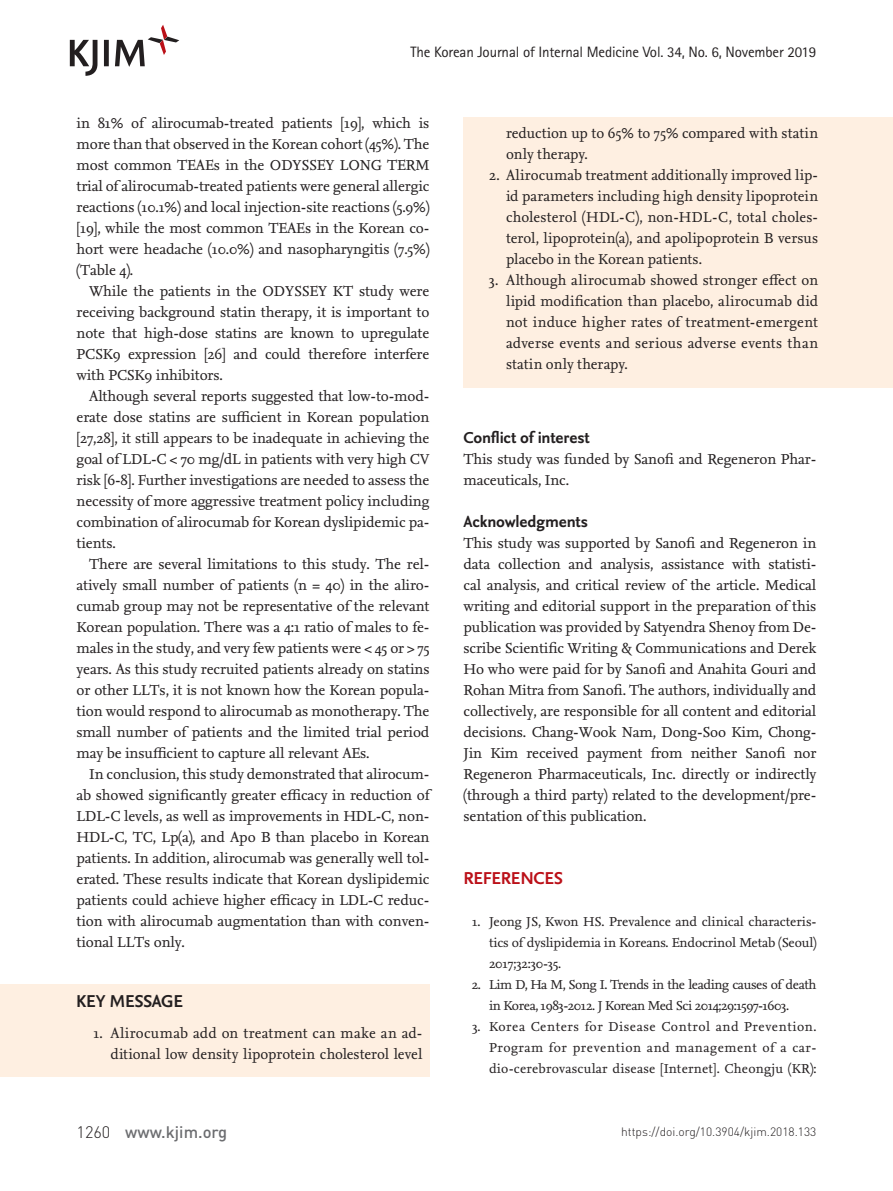
<style>
.page{position:relative;width:893px;height:1191px;background:#fff}
.page>*{position:absolute;margin:0;border:0;box-sizing:border-box;transform-origin:0 0}
.제목1{font:700 18px "Nexus Sans";letter-spacing:-.025em;color:#bb1018}
.키메세지제목{font:700 18px "Nexus Sans";letter-spacing:-.02em;color:#231f20}
.제목2{font:700 16.5px "Nexus Sans";letter-spacing:-.01em;color:#231f20}
.t1{font:500 16.5px "DIN Pro";color:#6c6d70}
.들였쓰기_본문{font:15px/21px "Nexus Serif";letter-spacing:-.01em;color:#231f20;text-align:justify}
.본문첫단락{font:15px/21px "Nexus Serif";letter-spacing:-.01em;color:#231f20;text-align:justify}
.t2{font:15px "Rotis Sans Serif Std";letter-spacing:-.01em;color:#231f20}
.t3{font:13.5px/21px "Nexus Serif";letter-spacing:-.01em;color:#231f20;text-align:justify}
.t4{font:13.5px/21px "Nexus Serif";letter-spacing:-.03em;color:#231f20}
.t5{font:300 12px "DIN Pro";color:#231f20}
.s1{font-weight:300;color:#231f20}
</style>
<div class="page">
<svg style="left:70px;top:25px;width:109px;height:51px"></svg>
<div style="left:0;top:984px;width:429px;height:92px;background:#feefe1"></div>
<div style="left:463px;top:117px;width:430px;height:271px;background:#feefe1"></div>
<p class="t2" style="left:411px;top:43px;width:407px">The Korean Journal of Internal Medicine Vol. 34, No. 6, November 2019</p>
<p class="들였쓰기_본문" style="left:77px;top:112px;width:354px">in 81% of alirocumab-treated patients [19], which is more than that observed in the Korean cohort (45%). The most common TEAEs in the ODYSSEY LONG TERM trial of alirocumab-treated patients were general allergic reactions (10.1%) and local injection-site reactions (5.9%) [19], while the most common TEAEs in the Korean co&shy;hort were headache (10.0%) and nasopharyngitis (7.5%) (Table 4).</p>
<p class="들였쓰기_본문" style="left:77px;top:280px;width:354px;text-indent:13px">While the patients in the ODYSSEY KT study were receiving background statin therapy, it is important to note that high-dose statins are known to upregulate PCSK9 expression [26] and could therefore interfere with PCSK9 inhibitors.</p>
<p class="들였쓰기_본문" style="left:77px;top:385px;width:354px;text-indent:13px">Although several reports suggested that low-to-mod&shy;erate dose statins are sufficient in Korean population [27,28], it still appears to be inadequate in achieving the goal of LDL-C &lt; 70 mg/dL in patients with very high CV risk [6-8]. Further investigations are needed to assess the necessity of more aggressive treatment policy including combination of alirocumab for Korean dyslipidemic pa&shy;tients.</p>
<p class="들였쓰기_본문" style="left:77px;top:553px;width:354px;text-indent:13px">There are several limitations to this study. The rel&shy;atively small number of patients (n = 40) in the aliro&shy;cumab group may not be representative of the relevant Korean population. There was a 4:1 ratio of males to fe&shy;males in the study, and very few patients were &lt; 45 or &gt; 75 years. As this study recruited patients already on statins or other LLTs, it is not known how the Korean popula&shy;tion would respond to alirocumab as monotherapy. The small number of patients and the limited trial period may be insufficient to capture all relevant AEs.</p>
<p class="들였쓰기_본문" style="left:77px;top:763px;width:354px;text-indent:13px">In conclusion, this study demonstrated that alirocum&shy;ab showed significantly greater efficacy in reduction of LDL-C levels, as well as improvements in HDL-C, non-HDL-C, TC, Lp(a), and Apo B than placebo in Korean patients. In addition, alirocumab was generally well tol&shy;erated. These results indicate that Korean dyslipidemic patients could achieve higher efficacy in LDL-C reduc&shy;tion with alirocumab augmentation than with conven&shy;tional LLTs only.</p>
<p class="키메세지제목" style="left:76px;top:989px;width:108px">KEY MESSAGE</p>
<p class="본문첫단락" style="left:93px;top:1022px;width:331px;text-align:right">1. Alirocumab add on treatment can make an ad&shy;ditional low density lipoprotein cholesterol level</p>
<p class="본문첫단락" style="left:506px;top:122px;width:314px">reduction up to 65% to 75% compared with statin only therapy.</p>
<p class="본문첫단락" style="left:506px;top:164px;width:314px;text-indent:-17px">2. Alirocumab treatment additionally improved lip&shy;id parameters including high density lipoprotein cholesterol (HDL-C), non-HDL-C, total choles&shy;terol, lipoprotein(a), and apolipoprotein B versus placebo in the Korean patients.</p>
<p class="본문첫단락" style="left:506px;top:269px;width:314px;text-indent:-17px">3. Although alirocumab showed stronger effect on lipid modification than placebo, alirocumab did not induce higher rates of treatment-emergent adverse events and serious adverse events than statin only therapy.</p>
<p class="제목2" style="left:463px;top:427px;width:128px">Conflict of interest</p>
<p class="본문첫단락" style="left:463px;top:448px;width:354px">This study was funded by Sanofi and Regeneron Phar&shy;maceuticals, Inc.</p>
<p class="제목2" style="left:463px;top:511px;width:126px">Acknowledgments</p>
<p class="본문첫단락" style="left:463px;top:532px;width:354px">This study was supported by Sanofi and Regeneron in data collection and analysis, assistance with statisti&shy;cal analysis, and critical review of the article. Medical writing and editorial support in the preparation of this publication was provided by Satyendra Shenoy from De&shy;scribe Scientific Writing &amp; Communications and Derek Ho who were paid for by Sanofi and Anahita Gouri and Rohan Mitra from Sanofi. The authors, individually and collectively, are responsible for all content and editorial decisions. Chang-Wook Nam, Dong-Soo Kim, Chong-Jin Kim received payment from neither Sanofi nor Regeneron Pharmaceuticals, Inc. directly or indirectly (through a third party) related to the development/pre&shy;sentation of this publication.</p>
<p class="제목1" style="left:463px;top:866px;width:101px">REFERENCES</p>
<p class="t3" style="left:489px;top:910px;width:329px;text-indent:-17px">1. Jeong JS, Kwon HS. Prevalence and clinical characteris&shy;tics of dyslipidemia in Koreans. Endocrinol Metab (Seoul)<br>2017;32:30-35.</p>
<p class="t4" style="left:489px;top:973px;width:329px;text-indent:-17px">2. Lim D, Ha M, Song I. Trends in the leading causes of death in Korea, 1983-2012. J Korean Med Sci 2014;29:1597-1603.</p>
<p class="t3" style="left:489px;top:1015px;width:329px;text-indent:-17px">3. Korea Centers for Disease Control and Prevention.<br>Program for prevention and management of a car&shy;dio-cerebrovascular disease [Internet]. Cheongju (KR):</p>
<p class="t1" style="left:77px;top:1120px;width:152px"><span class="s1">1260</span> www.kjim.org</p>
<p class="t5" style="left:621px;top:1123px;width:197px">https://doi.org/10.3904/kjim.2018.133</p>
</div>
